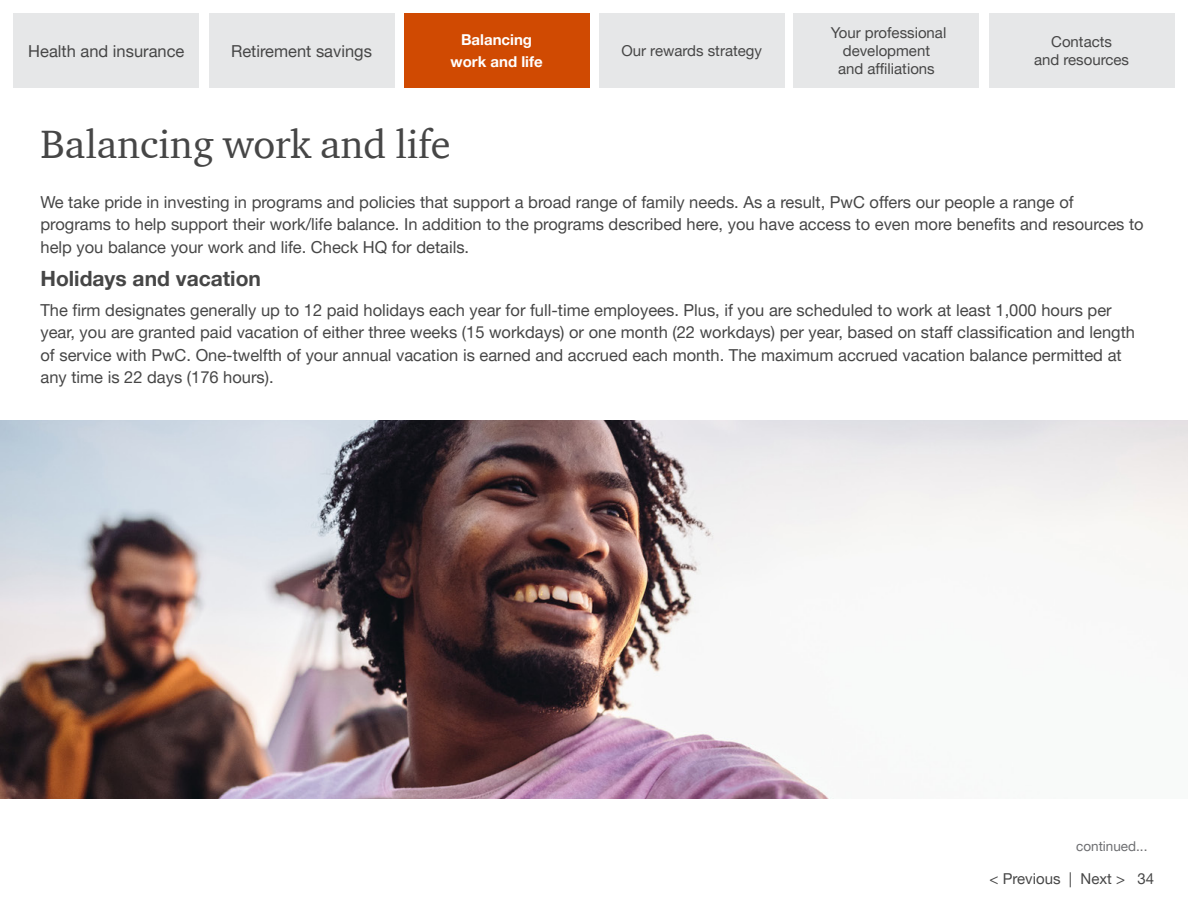
<style>
.page{position:relative;width:1188px;height:918px;background:#fff}
.page>*{position:absolute;margin:0;border:0;box-sizing:border-box;transform-origin:0 0}
.t1{font:40.5px "ITC Charter Com";color:#464646}
.t2{font:700 21px "Helvetica Neue LT Pro";color:#464646}
.t3{font:16.5px/22.5px "Helvetica Neue LT Pro";color:#464646}
.t4{font:15px/18px "Helvetica Neue LT Pro";color:#464646;text-align:center}
.t5{font:700 15px/22.5px "Helvetica Neue LT Pro";color:#fff;text-align:center}
.t6{font:13.5px "Helvetica Neue LT Pro";color:#6d6e71}
</style>
<div class="page">
<div style="left:14px;top:14px;width:185px;height:74px;background:#e6e7e8"></div>
<div style="left:209px;top:14px;width:185px;height:74px;background:#e6e7e8"></div>
<div style="left:404px;top:14px;width:186px;height:74px;background:#d04a02"></div>
<div style="left:599px;top:14px;width:186px;height:74px;background:#e6e7e8"></div>
<div style="left:794px;top:14px;width:185px;height:74px;background:#e6e7e8"></div>
<div style="left:989px;top:14px;width:185px;height:74px;background:#e6e7e8"></div>
<img style="left:0;top:421px;width:1188px;height:378px">
<p class="t3" style="left:28px;top:39px;width:158px">Health and insurance</p>
<p class="t3" style="left:231px;top:39px;width:142px">Retirement savings</p>
<p class="t5" style="left:451px;top:28px;width:94px">Balancing work and life</p>
<p class="t4" style="left:621px;top:41px;width:142px">Our rewards strategy</p>
<h1 class="t1" style="left:40px;top:120px;width:412px">Balancing work and life</h1>
<p class="t4" style="left:831px;top:23px;width:117px">Your professional development and affiliations</p>
<p class="t4" style="left:1034px;top:32px;width:97px">Contacts<br>and resources</p>
<p class="t3" style="left:40px;top:190px;width:1105px">We take pride in investing in programs and policies that support a broad range of family needs. As a result, PwC offers our people a range of programs to help support their work/life balance. In addition to the programs described here, you have access to even more benefits and resources to help you balance your work and life. Check HQ for details.</p>
<p class="t2" style="left:40px;top:266px;width:222px">Holidays and vacation</p>
<p class="t3" style="left:40px;top:298px;width:1096px">The firm designates generally up to 12 paid holidays each year for full-time employees. Plus, if you are scheduled to work at least 1,000 hours per year, you are granted paid vacation of either three weeks (15 workdays) or one month (22 workdays) per year, based on staff classification and length of service with PwC. One-twelfth of your annual vacation is earned and accrued each month. The maximum accrued vacation balance permitted at any time is 22 days (176 hours).</p>
<p class="t6" style="left:1076px;top:837px;width:73px">continued...</p>
<p class="t4" style="left:990px;top:869px;width:166px">&lt; Previous | Next &gt; 34</p>
</div>
